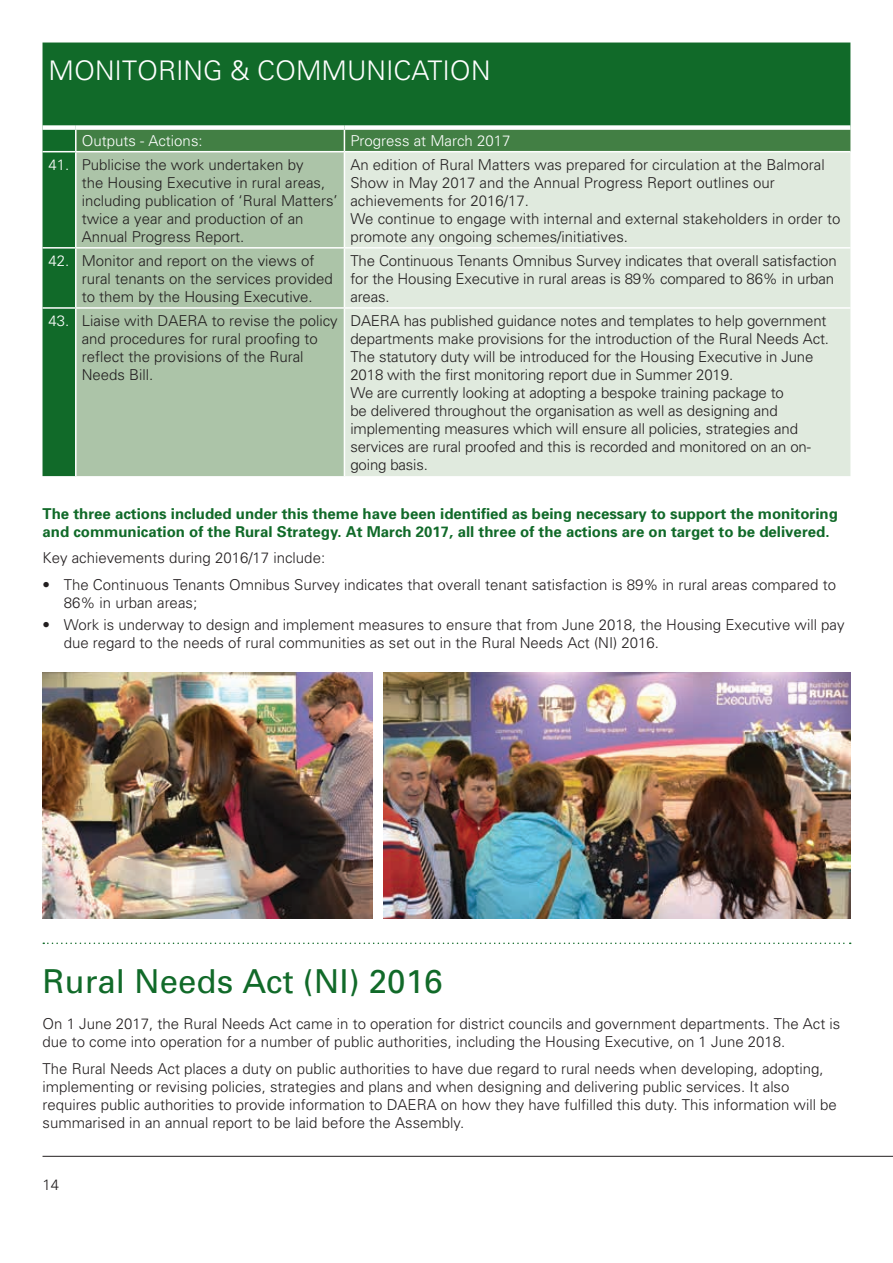
<style>
.page{position:relative;width:893px;height:1263px;background:#fff}
.page>*{position:absolute;margin:0;border:0;box-sizing:border-box;transform-origin:0 0}
.H1_Heading{font:33px "Univers";color:#116a29}
.H2_Title{font:300 27px "Univers";color:#fff}
.P_Body{font:300 15px/18px "Univers";color:#231f20}
.P_Bullet{font:300 15px/18px "Univers";color:#231f20}
.H1_Heading-2{font:300 15px/18px "Univers";color:#231f20}
.P_Body-2{font:700 15px/18px "Univers";color:#116a29}
.P_Body-3{font:300 15px "Univers";color:#fff}
</style>
<div class="page">
<hr style="left:43px;top:1156px;width:850px;height:1px;background:#231f20">
<div style="left:43px;top:43px;width:807px;height:433px;background:#116a29"></div>
<div style="left:77px;top:152px;width:267px;height:324px;background:#acc4a8"></div>
<div style="left:345px;top:152px;width:505px;height:324px;background:#e0eade"></div>
<hr style="left:75px;top:130px;width:2px;height:21px;background:#fff">
<div style="left:76px;top:130px;width:774px;height:21px;background:#427f44"></div>
<hr style="left:43px;top:151px;width:33px;height:1px;background:#fff">
<hr style="left:76px;top:151px;width:268px;height:1px;background:#fff">
<hr style="left:75px;top:152px;width:2px;height:95px;background:#fff">
<hr style="left:344px;top:151px;width:506px;height:1px;background:#fff">
<hr style="left:344px;top:152px;width:1px;height:95px;background:#fff">
<hr style="left:43px;top:247px;width:33px;height:2px;background:#fff">
<hr style="left:76px;top:247px;width:268px;height:2px;background:#fff">
<hr style="left:75px;top:249px;width:2px;height:58px;background:#fff">
<hr style="left:344px;top:247px;width:506px;height:2px;background:#fff">
<hr style="left:344px;top:249px;width:1px;height:58px;background:#fff">
<hr style="left:43px;top:307px;width:33px;height:2px;background:#fff">
<hr style="left:76px;top:307px;width:268px;height:2px;background:#fff">
<hr style="left:75px;top:309px;width:2px;height:167px;background:#fff">
<hr style="left:344px;top:307px;width:506px;height:2px;background:#fff">
<hr style="left:344px;top:309px;width:1px;height:167px;background:#fff">
<div style="left:43px;top:125px;width:33px;height:5px;background:#fff"></div>
<div style="left:76px;top:125px;width:268px;height:5px;background:#fff"></div>
<div style="left:344px;top:125px;width:506px;height:5px;background:#fff"></div>
<svg style="left:43px;top:942px;width:808px;height:2px"></svg>
<img style="left:384px;top:673px;width:466px;height:245px">
<img style="left:43px;top:673px;width:329px;height:245px">
<h2 class="H2_Title" style="left:49px;top:54px;width:443px">MONITORING &amp; COMMUNICATION</h2>
<p class="P_Body-3" style="left:82px;top:131px;width:122px">Outputs - Actions:</p>
<p class="P_Body-3" style="left:350px;top:131px;width:162px">Progress at March 2017</p>
<p class="P_Body-3" style="left:49px;top:155px;width:22px">41.</p>
<p class="P_Body" style="left:82px;top:155px;width:257px">Publicise the work undertaken by<br>the Housing Executive in rural areas, including publication of ‘Rural Matters’ twice a year and production of an Annual Progress Report.</p>
<p class="P_Body" style="left:350px;top:155px;width:491px">An edition of Rural Matters was prepared for circulation at the Balmoral Show in May 2017 and the Annual Progress Report outlines our achievements for 2016/17.<br>We continue to engage with internal and external stakeholders in order to promote any ongoing schemes/initiatives.</p>
<p class="P_Body-3" style="left:49px;top:252px;width:22px">42.</p>
<p class="P_Body" style="left:82px;top:251px;width:252px">Monitor and report on the views of rural tenants on the services provided to them by the Housing Executive.</p>
<p class="P_Body" style="left:350px;top:251px;width:488px">The Continuous Tenants Omnibus Survey indicates that overall satisfaction for the Housing Executive in rural areas is 89% compared to 86% in urban areas.</p>
<p class="P_Body-3" style="left:49px;top:312px;width:22px">43.</p>
<p class="P_Body" style="left:82px;top:311px;width:257px">Liaise with DAERA to revise the policy and procedures for rural proofing to reflect the provisions of the Rural<br>Needs Bill.</p>
<p class="P_Body" style="left:350px;top:311px;width:480px">DAERA has published guidance notes and templates to help government departments make provisions for the introduction of the Rural Needs Act.<br>The statutory duty will be introduced for the Housing Executive in June 2018 with the first monitoring report due in Summer 2019.<br>We are currently looking at adopting a bespoke training package to<br>be delivered throughout the organisation as well as designing and implementing measures which will ensure all policies, strategies and services are rural proofed and this is recorded and monitored on an on&shy;going basis.</p>
<p class="P_Body-2" style="left:43px;top:504px;width:797px">The three actions included under this theme have been identified as being necessary to support the monitoring and communication of the Rural Strategy. At March 2017, all three of the actions are on target to be delivered.</p>
<p class="P_Body" style="left:43px;top:549px;width:284px">Key achievements during 2016/17 include:</p>
<p class="P_Bullet" style="left:64px;top:575px;width:774px;text-indent:-21px">• The Continuous Tenants Omnibus Survey indicates that overall tenant satisfaction is 89% in rural areas compared to<br>86% in urban areas;</p>
<p class="P_Bullet" style="left:64px;top:615px;width:782px;text-indent:-21px">• Work is underway to design and implement measures to ensure that from June 2018, the Housing Executive will pay due regard to the needs of rural communities as set out in the Rural Needs Act (NI) 2016.</p>
<h1 class="H1_Heading" style="left:43px;top:961px;width:401px">Rural Needs Act (NI) 2016</h1>
<h1 class="H1_Heading-2" style="left:43px;top:1015px;width:799px">On 1 June 2017, the Rural Needs Act came in to operation for district councils and government departments. The Act is due to come into operation for a number of public authorities, including the Housing Executive, on 1 June 2018.</h1>
<p class="P_Body" style="left:43px;top:1059px;width:796px">The Rural Needs Act places a duty on public authorities to have due regard to rural needs when developing, adopting, implementing or revising policies, strategies and plans and when designing and delivering public services. It also requires public authorities to provide information to DAERA on how they have fulfilled this duty. This information will be summarised in an annual report to be laid before the Assembly.</p>
<p class="P_Body" style="left:43px;top:1175px;width:18px">14</p>
</div>
